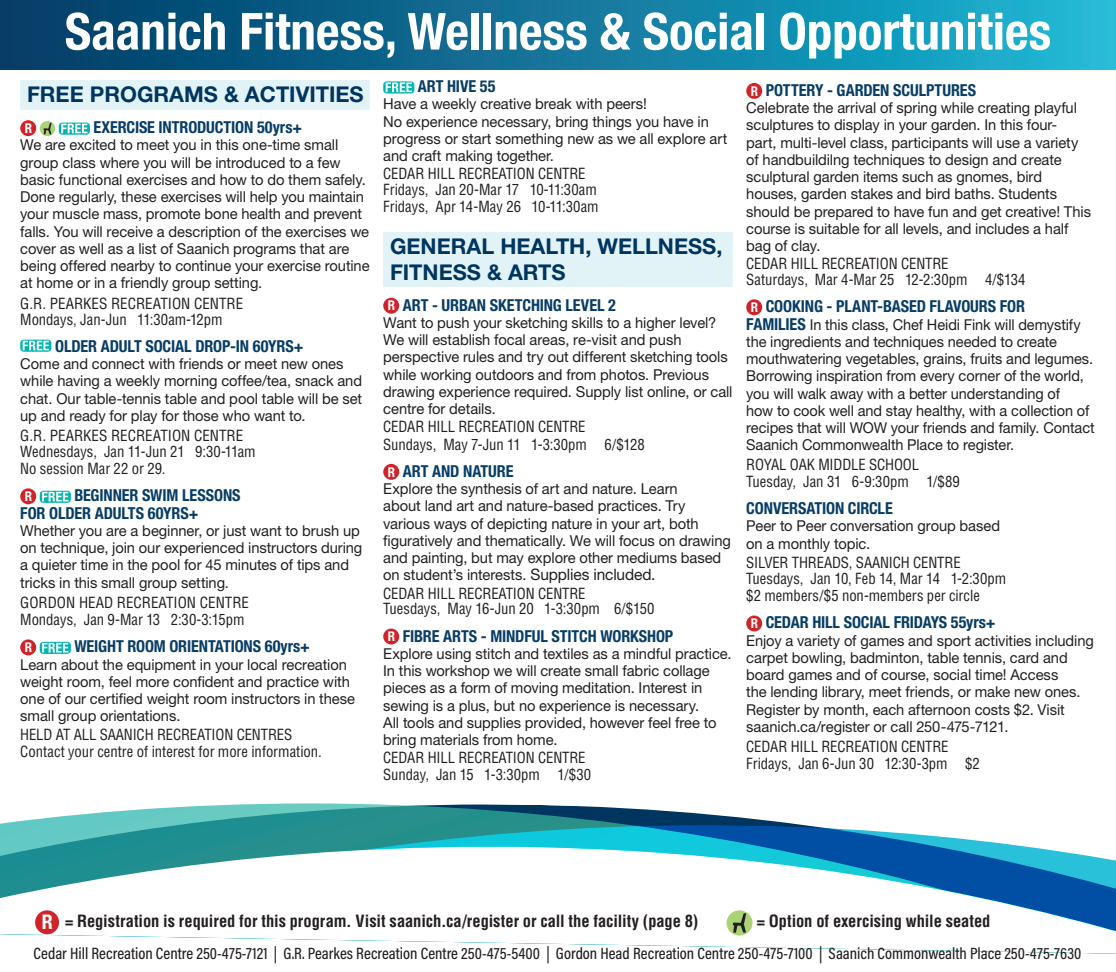
<style>
.page{position:relative;width:1116px;height:972px;background:#fff}
.page>*{position:absolute;margin:0;border:0;box-sizing:border-box;transform-origin:0 0}
.t1{font:700 condensed 51px "Helvetica Neue LT Std";color:#fff}
.t2{font:700 21.75px/25.5px "Helvetica Neue LT Std";color:#003560}
.t3{font:700 condensed 20.25px "Helvetica Neue LT Std";color:#fff}
.t4{font:700 condensed 16.5px/17.2px "Helvetica Neue LT Std";letter-spacing:-.005em;color:#083d67}
.t5{font:500 16.5px "Acumin Pro Cond";color:#231f20}
.t6{font:700 condensed 16.5px "Helvetica LT Std";letter-spacing:-.005em;color:#231f20}
.t7{font:15px/17.2px "Helvetica Neue LT Std";letter-spacing:-.005em;color:#231f20}
.t8{font:condensed 15px/15.8px "Helvetica LT Std";letter-spacing:-.005em;color:#231f20}
.t9{font:700 condensed 13.5px "Helvetica Neue LT Std";color:#fff}
.s1{font-size:13.5px;color:#fff}
.s2{font-size:15.75px}
.s3{font-weight:700;font-stretch:condensed;font-size:16.5px;color:#083d67}
</style>
<div class="page">
<svg style="left:0;top:803px;width:1116px;height:151px"></svg>
<div style="left:383px;top:233px;width:350px;height:54px;background:#e2f3f8"></div>
<div style="left:20px;top:80px;width:350px;height:30px;background:#e2f3f8"></div>
<div style="left:20px;top:120px;width:16px;height:16px;background:#d1232a;border-radius:50%"></div>
<svg style="left:40px;top:121px;width:15px;height:15px"></svg>
<svg style="left:43px;top:123px;width:9px;height:11px"></svg>
<svg style="left:59px;top:123px;width:31px;height:12px"></svg>
<svg style="left:61px;top:124px;width:26px;height:9px"></svg>
<svg style="left:20px;top:340px;width:31px;height:12px"></svg>
<svg style="left:23px;top:341px;width:26px;height:9px"></svg>
<div style="left:20px;top:488px;width:16px;height:16px;background:#d1232a;border-radius:50%"></div>
<svg style="left:40px;top:491px;width:31px;height:12px"></svg>
<svg style="left:42px;top:492px;width:26px;height:9px"></svg>
<div style="left:20px;top:639px;width:16px;height:16px;background:#d1232a;border-radius:50%"></div>
<svg style="left:40px;top:642px;width:31px;height:12px"></svg>
<svg style="left:42px;top:643px;width:26px;height:10px"></svg>
<div style="left:383px;top:232px;width:350px;height:30px;background:#e2f3f8"></div>
<svg style="left:383px;top:81px;width:31px;height:13px"></svg>
<svg style="left:386px;top:83px;width:26px;height:9px"></svg>
<div style="left:383px;top:298px;width:16px;height:16px;background:#d1232a;border-radius:50%"></div>
<div style="left:383px;top:464px;width:16px;height:16px;background:#d1232a;border-radius:50%"></div>
<div style="left:383px;top:629px;width:16px;height:16px;background:#d1232a;border-radius:50%"></div>
<div style="left:746px;top:83px;width:16px;height:16px;background:#d1232a;border-radius:50%"></div>
<div style="left:746px;top:299px;width:16px;height:16px;background:#d1232a;border-radius:50%"></div>
<div style="left:746px;top:616px;width:16px;height:15px;background:#d1232a;border-radius:50%"></div>
<div style="left:0;top:0;width:1116px;height:70px;background:linear-gradient(to right,#023864,#1eb7d5)"></div>
<div style="left:35px;top:910px;width:24px;height:24px;background:#d1232a;border-radius:50%"></div>
<div style="left:726px;top:910px;width:26px;height:26px;background:#abd376;border-radius:50%"></div>
<svg style="left:733px;top:913px;width:13px;height:20px"></svg>
<h1 class="t1" style="left:65px;top:1px;width:988px">Saanich Fitness, Wellness &amp; Social Opportunities</h1>
<h2 class="t2" style="left:27px;top:81px;width:338px">FREE PROGRAMS &amp; ACTIVITIES</h2>
<p class="t9" style="left:25px;top:120px;width:9px">R</p>
<p class="t4" style="left:93px;top:118px;width:210px">EXERCISE INTRODUCTION 50yrs+</p>
<p class="t7" style="left:20px;top:136px;width:351px">We are excited to meet you in this one-time small group class where you will be introduced to a few basic functional exercises and how to do them safely.<br>Done regularly, these exercises will help you maintain your muscle mass, promote bone health and prevent falls. You will receive a description of the exercises we cover as well as a list of Saanich programs that are being offered nearby to continue your exercise routine at home or in a friendly group setting.</p>
<p class="t8" style="left:20px;top:295px;width:224px">G.R. PEARKES RECREATION CENTRE<br>Mondays, Jan-Jun 11:30am-12pm</p>
<p class="t4" style="left:55px;top:337px;width:250px">OLDER ADULT SOCIAL DROP-IN 60YRS+</p>
<p class="t7" style="left:20px;top:355px;width:343px">Come and connect with friends or meet new ones while having a weekly morning coffee/tea, snack and chat. Our table-tennis table and pool table will be set up and ready for play for those who want to.</p>
<p class="t8" style="left:20px;top:428px;width:237px">G.R. PEARKES RECREATION CENTRE<br>Wednesdays, Jan 11-Jun 21 9:30-11am</p>
<p class="t8" style="left:20px;top:461px;width:147px">No session Mar 22 or 29.</p>
<p class="t9" style="left:25px;top:488px;width:9px">R</p>
<p class="t4" style="left:20px;top:487px;width:222px;text-indent:54px">BEGINNER SWIM LESSONS<br>FOR OLDER ADULTS 60YRS+</p>
<p class="t7" style="left:20px;top:522px;width:344px">Whether you are a beginner, or just want to brush up on technique, join our experienced instructors during a quieter time in the pool for 45 minutes of tips and tricks in this small group setting.</p>
<p class="t8" style="left:20px;top:594px;width:230px;line-height:17.2px">GORDON HEAD RECREATION CENTRE<br>Mondays, Jan 9-Mar 13 2:30-3:15pm</p>
<p class="t9" style="left:25px;top:639px;width:9px">R</p>
<p class="t4" style="left:74px;top:638px;width:237px">WEIGHT ROOM ORIENTATIONS 60yrs+</p>
<p class="t7" style="left:20px;top:656px;width:336px">Learn about the equipment in your local recreation weight room, feel more confident and practice with one of our certified weight room instructors in these small group orientations.</p>
<p class="t8" style="left:20px;top:725px;width:303px;line-height:17.2px">HELD AT ALL SAANICH RECREATION CENTRES<br>Contact your centre of interest for more information.</p>
<p class="t4" style="left:418px;top:77px;width:79px">ART HIVE 55</p>
<p class="t7" style="left:383px;top:95px;width:345px">Have a weekly creative break with peers!<br>No experience necessary, bring things you have in progress or start something new as we all explore art and craft making together.</p>
<p class="t8" style="left:383px;top:166px;width:215px">CEDAR HILL RECREATION CENTRE<br>Fridays, Jan 20-Mar 17 10-11:30am</p>
<p class="t8" style="left:383px;top:199px;width:217px">Fridays, Apr 14-May 26 10-11:30am</p>
<h2 class="t2" style="left:390px;top:233px;width:334px">GENERAL HEALTH, WELLNESS,<br>FITNESS &amp; ARTS</h2>
<p class="t4" style="left:388px;top:296px;width:230px"><span class="s1">R</span> ART - URBAN SKETCHING LEVEL 2</p>
<p class="t7" style="left:383px;top:314px;width:351px">Want to push your sketching skills to a higher level?<br>We will establish focal areas, re-visit and push perspective rules and try out different sketching tools while working outdoors and from photos. Previous drawing experience required. Supply list online, or call centre for details.</p>
<p class="t8" style="left:383px;top:418px;width:263px;line-height:17.2px">CEDAR HILL RECREATION CENTRE<br>Sundays, May 7-Jun 11 1-3:30pm 6/$128</p>
<p class="t4" style="left:388px;top:462px;width:127px"><span class="s1">R</span> ART AND NATURE</p>
<p class="t7" style="left:383px;top:480px;width:349px">Explore the synthesis of art and nature. Learn<br>about land art and nature-based practices. Try various ways of depicting nature in your art, both figuratively and thematically. We will focus on drawing and painting, but may explore other mediums based on student’s interests. <span class="s2">Supplies included.</span></p>
<p class="t8" style="left:383px;top:585px;width:273px">CEDAR HILL RECREATION CENTRE<br>Tuesdays, May 16-Jun 20 1-3:30pm 6/$150</p>
<p class="t4" style="left:388px;top:627px;width:287px"><span class="s1">R</span> FIBRE ARTS - MINDFUL STITCH WORKSHOP</p>
<p class="t7" style="left:383px;top:645px;width:350px">Explore using stitch and textiles as a mindful practice.<br>In this workshop we will create small fabric collage pieces as a form of moving meditation. Interest in sewing is a plus, but no experience is necessary.<br>All tools and supplies provided, however feel free to bring materials from home.</p>
<p class="t8" style="left:383px;top:749px;width:209px;line-height:17.2px">CEDAR HILL RECREATION CENTRE<br>Sunday, Jan 15 1-3:30pm 1/$30</p>
<p class="t4" style="left:750px;top:81px;width:227px"><span class="s1">R</span> POTTERY - GARDEN SCULPTURES</p>
<p class="t7" style="left:746px;top:99px;width:346px">Celebrate the arrival of spring while creating playful sculptures to display in your garden. In this four&shy;part, multi-level class, participants will use a variety of handbuildilng techniques to design and create sculptural garden items such as gnomes, bird houses, garden stakes and bird baths. Students should be prepared to have fun and get creative! This course is suitable for all levels, and includes a half bag of clay.</p>
<p class="t8" style="left:746px;top:256px;width:281px">CEDAR HILL RECREATION CENTRE<br>Saturdays, Mar 4-Mar 25 12-2:30pm 4/$134</p>
<p class="t4" style="left:750px;top:298px;width:276px"><span class="s1">R</span> COOKING - PLANT-BASED FLAVOURS FOR</p>
<p class="t7" style="left:746px;top:315px;width:350px"><span class="s3">FAMILIES</span> In this class, Chef Heidi Fink will demystify the ingredients and techniques needed to create mouthwatering vegetables, grains, fruits and legumes.<br>Borrowing inspiration from every corner of the world, you will walk away with a better understanding of<br>how to cook well and stay healthy, with a collection of recipes that will WOW your friends and family. Contact Saanich Commonwealth Place to register.</p>
<p class="t8" style="left:746px;top:455px;width:215px;line-height:17.2px">ROYAL OAK MIDDLE SCHOOL<br>Tuesday, Jan 31 6-9:30pm 1/$89</p>
<p class="t4" style="left:746px;top:499px;width:148px">CONVERSATION CIRCLE</p>
<p class="t7" style="left:746px;top:517px;width:255px">Peer to Peer conversation group based on a monthly topic.</p>
<p class="t8" style="left:746px;top:555px;width:261px">SILVER THREADS, SAANICH CENTRE<br>Tuesdays, Jan 10, Feb 14, Mar 14 1-2:30pm</p>
<p class="t8" style="left:746px;top:588px;width:235px">$2 members/$5 non-members per circle</p>
<p class="t4" style="left:750px;top:614px;width:246px"><span class="s1">R</span> CEDAR HILL SOCIAL FRIDAYS 55yrs+</p>
<p class="t7" style="left:746px;top:632px;width:349px">Enjoy a variety of games and sport activities including carpet bowling, badminton, table tennis, card and board games and of course, social time! Access<br>the lending library, meet friends, or make new ones.<br>Register by month, each afternoon costs $2. Visit saanich.ca/register or call 250-475-7121.</p>
<p class="t8" style="left:746px;top:737px;width:235px;line-height:17.2px">CEDAR HILL RECREATION CENTRE<br>Fridays, Jan 6-Jun 30 12:30-3pm $2</p>
<p class="t6" style="left:65px;top:910px;width:634px">= Registration is required for this program. Visit saanich.ca/register or call the facility (page 8)</p>
<p class="t6" style="left:756px;top:910px;width:235px">= Option of exercising while seated</p>
<p class="t5" style="left:34px;top:942px;width:1049px">Cedar Hill Recreation Centre 250-475-7121 | G.R. Pearkes Recreation Centre 250-475-5400 | Gordon Head Recreation Centre 250-475-7100 | Saanich Commonwealth Place 250-475-7630</p>
<h3 class="t3" style="left:42px;top:910px;width:13px">R</h3>
</div>
